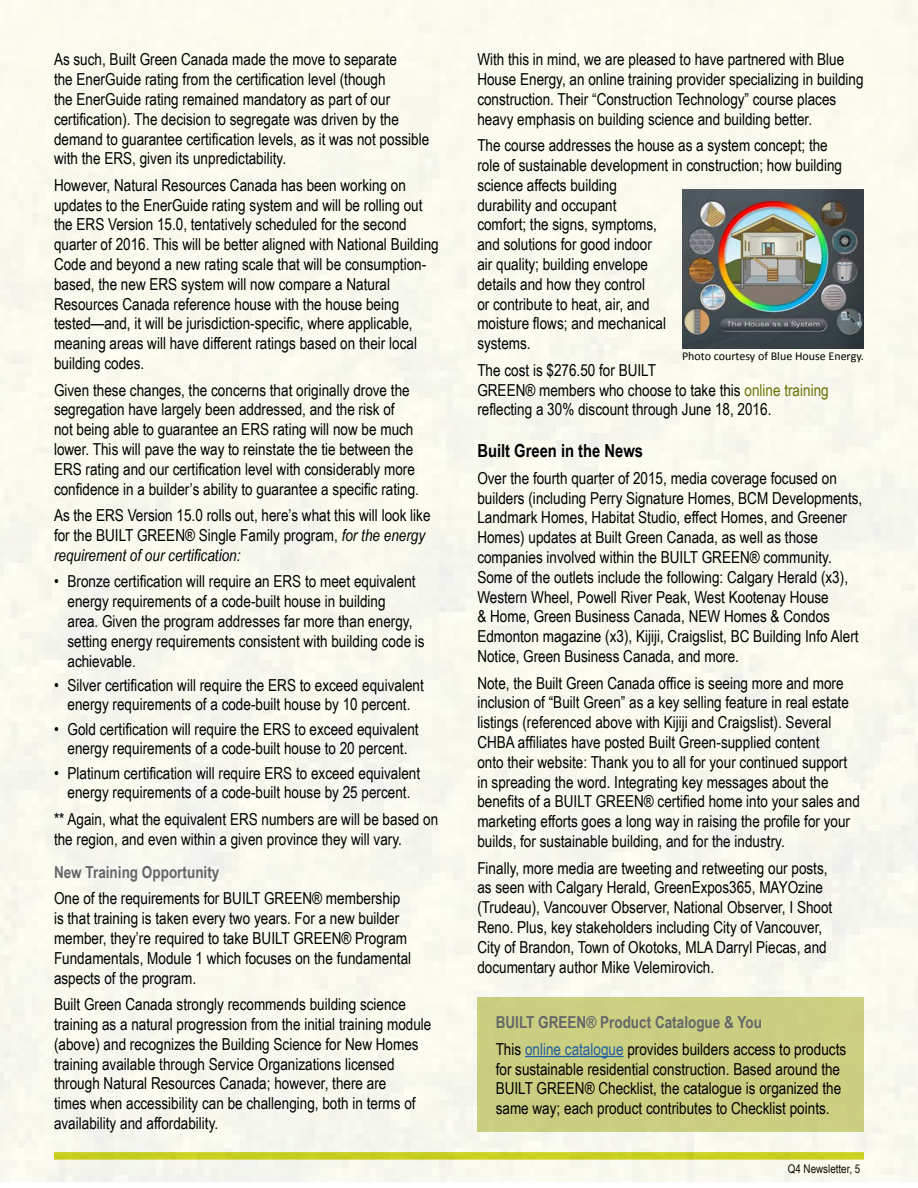
<style>
.page{position:relative;width:918px;height:1188px;background:#fff}
.page>*{position:absolute;margin:0;border:0;box-sizing:border-box;transform-origin:0 0}
.t1{font:700 18px "Arial Narrow";color:#000}
.t2{font:16.5px/19.8px "Arial Narrow";color:#000}
.t3{font:700 16.5px "Arial Narrow";color:#656669}
.t4{font:12px "Calibri";color:#000}
.t5{font:12px "Arial Narrow";color:#000}
.s1{font-style:italic}
.s2{color:#6b7205}
.s3{font-weight:700;color:#656669}
.s4{color:#215e9e}
</style>
<div class="page">
<div style="left:0;top:0;width:918px;height:1182px;background:#faf9ef"></div>
<div style="left:477px;top:998px;width:387px;height:134px;background:#cace81"></div>
<img style="left:682px;top:190px;width:181px;height:158px">
<hr style="left:525px;top:1056px;width:99px;height:1px;background:#215e9e">
<p class="t2" style="left:54px;top:49px;width:377px">As such, Built Green Canada made the move to separate<br>the EnerGuide rating from the certification level (though<br>the EnerGuide rating remained mandatory as part of our certification). The decision to segregate was driven by the demand to guarantee certification levels, as it was not possible with the ERS, given its unpredictability.</p>
<p class="t2" style="left:54px;top:175px;width:386px">However, Natural Resources Canada has been working on updates to the EnerGuide rating system and will be rolling out the ERS Version 15.0, tentatively scheduled for the second quarter of 2016. This will be better aligned with National Building Code and beyond a new rating scale that will be consumption&shy;based, the new ERS system will now compare a Natural Resources Canada reference house with the house being tested—and, it will be jurisdiction-specific, where applicable, meaning areas will have different ratings based on their local building codes.</p>
<p class="t2" style="left:54px;top:379px;width:367px">Given these changes, the concerns that originally drove the segregation have largely been addressed, and the risk of<br>not being able to guarantee an ERS rating will now be much lower. This will pave the way to reinstate the tie between the ERS rating and our certification level with considerably more confidence in a builder’s ability to guarantee a specific rating.</p>
<p class="t2" style="left:54px;top:505px;width:378px">As the ERS Version 15.0 rolls out, here’s what this will look like for the BUILT GREEN® Single Family program, <span class="s1">for the energy requirement of our certification:</span></p>
<p class="t2" style="left:67px;top:571px;width:359px;text-indent:-13px">• Bronze certification will require an ERS to meet equivalent energy requirements of a code-built house in building<br>area. Given the program addresses far more than energy, setting energy requirements consistent with building code is achievable.</p>
<p class="t2" style="left:54px;top:674px;width:371px;text-align:center">• Silver certification will require the ERS to exceed equivalent energy requirements of a code-built house by 10 percent.</p>
<p class="t2" style="left:54px;top:718px;width:366px;text-align:center">• Gold certification will require the ERS to exceed equivalent energy requirements of a code-built house to 20 percent.</p>
<p class="t2" style="left:54px;top:762px;width:368px;text-align:center">• Platinum certification will require ERS to exceed equivalent energy requirements of a code-built house by 25 percent.</p>
<p class="t2" style="left:54px;top:809px;width:386px">** Again, what the equivalent ERS numbers are will be based on the region, and even within a given province they will vary.</p>
<p class="t3" style="left:54px;top:860px;width:167px">New Training Opportunity</p>
<p class="t2" style="left:54px;top:888px;width:359px">One of the requirements for BUILT GREEN® membership is that training is taken every two years. For a new builder member, they’re required to take BUILT GREEN® Program Fundamentals, Module 1 which focuses on the fundamental aspects of the program.</p>
<p class="t2" style="left:54px;top:994px;width:379px">Built Green Canada strongly recommends building science training as a natural progression from the initial training module (above) and recognizes the Building Science for New Homes training available through Service Organizations licensed through Natural Resources Canada; however, there are<br>times when accessibility can be challenging, both in terms of availability and affordability.</p>
<p class="t2" style="left:477px;top:49px;width:388px">With this in mind, we are pleased to have partnered with Blue House Energy, an online training provider specializing in building construction. Their “Construction Technology” course places heavy emphasis on building science and building better.</p>
<p class="t2" style="left:477px;top:135px;width:366px">The course addresses the house as a system concept; the role of sustainable development in construction; how building science affects building<br>durability and occupant<br>comfort; the signs, symptoms,<br>and solutions for good indoor<br>air quality; building envelope<br>details and how they control<br>or contribute to heat, air, and<br>moisture flows; and mechanical<br>systems.</p>
<p class="t2" style="left:477px;top:360px;width:353px">The cost is $276.50 for BUILT<br>GREEN® members who choose to take this <span class="s2">online training </span>reflecting a 30% discount through June 18, 2016.</p>
<p class="t1" style="left:477px;top:437px;width:167px">Built Green in the News</p>
<p class="t2" style="left:477px;top:468px;width:386px">Over the fourth quarter of 2015, media coverage focused on builders (including Perry Signature Homes, BCM Developments, Landmark Homes, Habitat Studio, effect Homes, and Greener Homes) updates at Built Green Canada, as well as those companies involved within the BUILT GREEN® community.<br>Some of the outlets include the following: Calgary Herald (x3), Western Wheel, Powell River Peak, West Kootenay House<br>&amp; Home, Green Business Canada, NEW Homes &amp; Condos Edmonton magazine (x3), Kijiji, Craigslist, BC Building Info Alert Notice, Green Business Canada, and more.</p>
<p class="t2" style="left:477px;top:672px;width:384px">Note, the Built Green Canada office is seeing more and more inclusion of “Built Green” as a key selling feature in real estate listings (referenced above with Kijiji and Craigslist). Several CHBA affiliates have posted Built Green-supplied content<br>onto their website: Thank you to all for your continued support in spreading the word. Integrating key messages about the benefits of a BUILT GREEN® certified home into your sales and marketing efforts goes a long way in raising the profile for your builds, for sustainable building, and for the industry.</p>
<p class="t2" style="left:477px;top:857px;width:357px">Finally, more media are tweeting and retweeting our posts, as seen with Calgary Herald, GreenExpos365, MAYOzine (Trudeau), Vancouver Observer, National Observer, I Shoot Reno. Plus, key stakeholders including City of Vancouver, City of Brandon, Town of Okotoks, MLA Darryl Piecas, and documentary author Mike Velemirovich.</p>
<p class="t4" style="left:682px;top:348px;width:183px">Photo courtesy of Blue House Energy.</p>
<p class="t2" style="left:496px;top:1009px;width:352px;line-height:26.5px"><span class="s3">BUILT GREEN® Product Catalogue &amp; You<br></span>This <span class="s4">online catalogue</span> provides builders access to products</p>
<p class="t2" style="left:496px;top:1058px;width:347px;text-align:justify">for sustainable residential construction. Based around the BUILT GREEN® Checklist, the catalogue is organized the same way; each product contributes to Checklist points.</p>
<p class="t5" style="left:788px;top:1160px;width:74px">Q4 Newsletter, 5</p>
</div>
